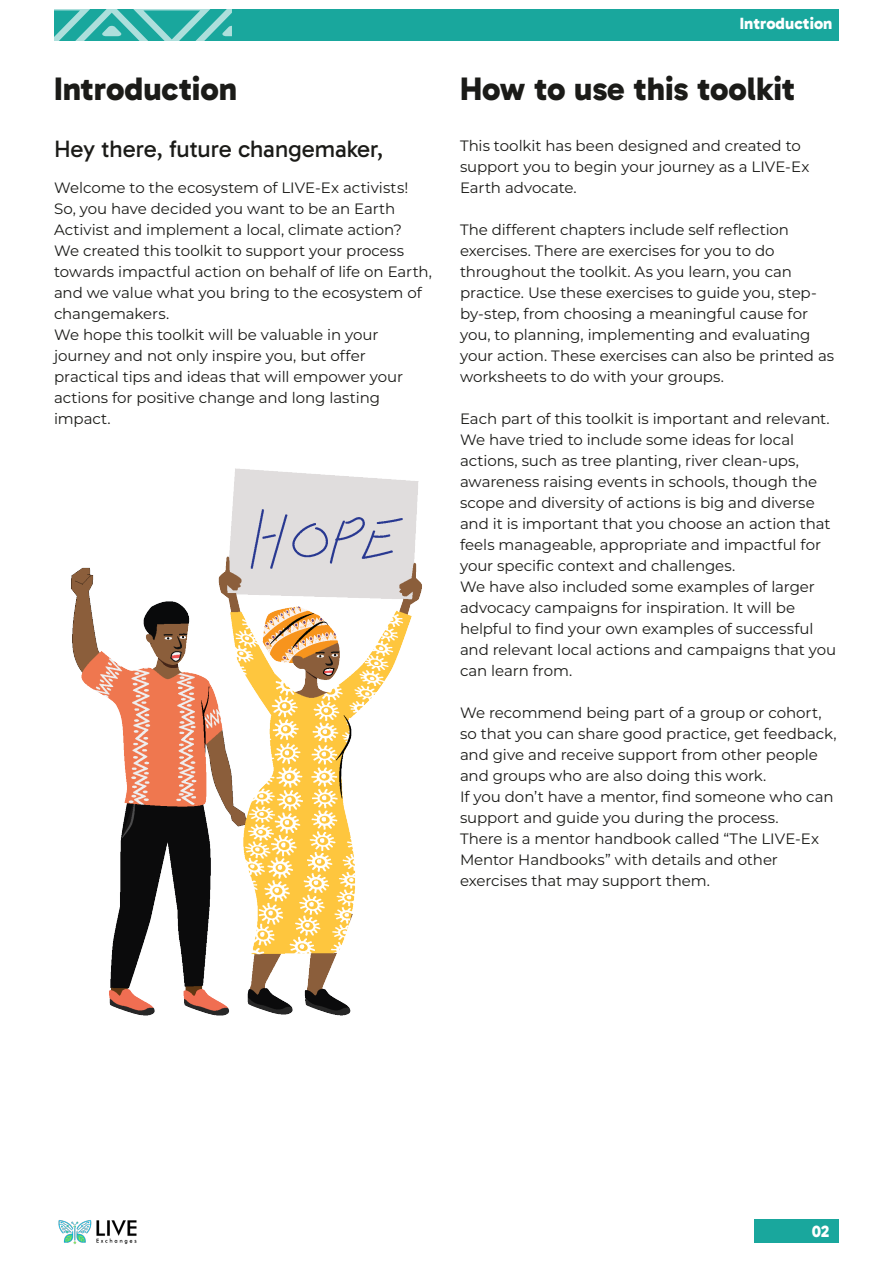
<style>
.page{position:relative;width:893px;height:1263px;background:#fff}
.page>*{position:absolute;margin:0;border:0;box-sizing:border-box;transform-origin:0 0}
.subsection{font:800 33px "Gabarito";letter-spacing:-.005em;color:#1b1b18}
.subtopic{font:24px "Gabarito";letter-spacing:-.005em;color:#1b1b18}
.t1{font:800 16.5px "Gabarito";color:#fff}
.body_text_style{font:15px/21px "Montserrat";letter-spacing:-.005em;color:#1b1b18}
</style>
<div class="page">
<img style="left:58px;top:1220px;width:79px;height:24px">
<div style="left:755px;top:1219px;width:84px;height:24px;background:#19a79d"></div>
<div style="left:54px;top:9px;width:785px;height:31px;background:#19a79d"></div>
<svg style="left:54px;top:9px;width:178px;height:32px"></svg>
<img style="left:71px;top:468px;width:351px;height:548px">
<p class="subsection" style="left:54px;top:67px;width:185px">Introduction</p>
<p class="subtopic" style="left:54px;top:134px;width:331px">Hey there, future changemaker,</p>
<p class="body_text_style" style="left:54px;top:177px;width:356px">Welcome to the ecosystem of LIVE-Ex activists!</p>
<p class="body_text_style" style="left:54px;top:198px;width:349px">So, you have decided you want to be an Earth<br>Activist and implement a local, climate action?</p>
<p class="body_text_style" style="left:54px;top:240px;width:380px">We created this toolkit to support your process towards impactful action on behalf of life on Earth, and we value what you bring to the ecosystem of changemakers.</p>
<p class="body_text_style" style="left:54px;top:324px;width:350px">We hope this toolkit will be valuable in your journey and not only inspire you, but offer practical tips and ideas that will empower your actions for positive change and long lasting impact.</p>
<p class="t1" style="left:740px;top:13px;width:94px">Introduction</p>
<p class="subsection" style="left:460px;top:67px;width:337px">How to use this toolkit</p>
<p class="body_text_style" style="left:460px;top:135px;width:351px">This toolkit has been designed and created to support you to begin your journey as a LIVE-Ex<br>Earth advocate.</p>
<p class="body_text_style" style="left:460px;top:219px;width:376px">The different chapters include self reflection exercises. There are exercises for you to do throughout the toolkit. As you learn, you can practice. Use these exercises to guide you, step&shy;by-step, from choosing a meaningful cause for you, to planning, implementing and evaluating your action. These exercises can also be printed as worksheets to do with your groups.</p>
<p class="body_text_style" style="left:460px;top:408px;width:372px">Each part of this toolkit is important and relevant.<br>We have tried to include some ideas for local actions, such as tree planting, river clean-ups, awareness raising events in schools, though the scope and diversity of actions is big and diverse and it is important that you choose an action that feels manageable, appropriate and impactful for your specific context and challenges.</p>
<p class="body_text_style" style="left:460px;top:576px;width:378px">We have also included some examples of larger advocacy campaigns for inspiration. It will be helpful to find your own examples of successful and relevant local actions and campaigns that you can learn from.</p>
<p class="body_text_style" style="left:460px;top:702px;width:378px">We recommend being part of a group or cohort, so that you can share good practice, get feedback, and give and receive support from other people and groups who are also doing this work.</p>
<p class="body_text_style" style="left:460px;top:786px;width:375px">If you don’t have a mentor, find someone who can support and guide you during the process.</p>
<p class="body_text_style" style="left:460px;top:828px;width:361px">There is a mentor handbook called “The LIVE-Ex<br>Mentor Handbooks” with details and other exercises that may support them.</p>
<p class="t1" style="left:812px;top:1221px;width:19px">02</p>
</div>
